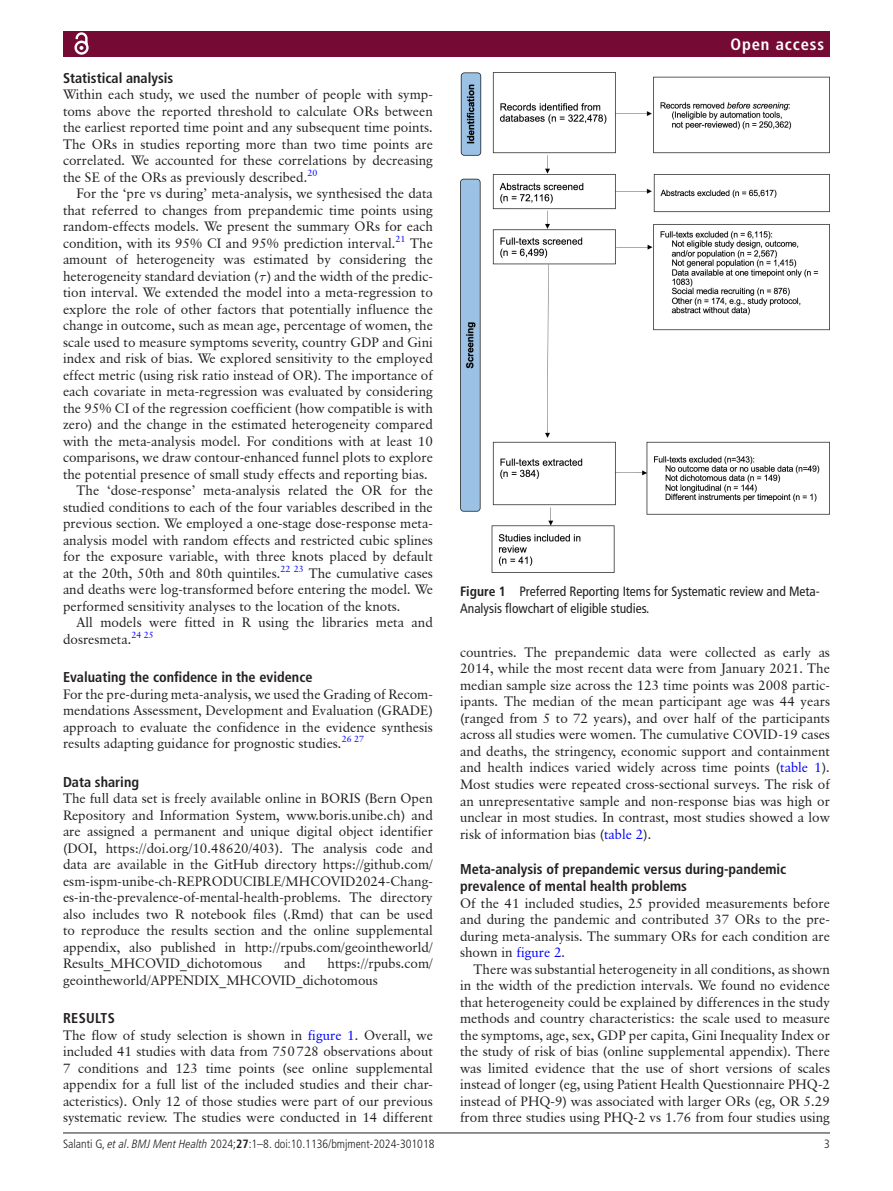
<style>
.page{position:relative;width:893px;height:1191px;background:#fff}
.page>*{position:absolute;margin:0;border:0;box-sizing:border-box;transform-origin:0 0}
.t1{font:700 condensed 16.5px "Frutiger LT Pro";letter-spacing:.055em;color:#fff}
.t2{font:700 condensed 14.25px/17.2px "Frutiger LT Pro";color:#231f20}
.t3{font:700 condensed 14.25px "Frutiger LT Pro";letter-spacing:.025em;color:#231f20}
.t4{font:13.5px/16.5px "Classical Garamond BT";color:#231f20;text-align:justify}
.t5{font:condensed 13.5px/16.5px "Frutiger LT Pro";color:#231f20}
.t6{font:300 condensed 12px "Frutiger LT Pro";color:#231f20}
.s1{font-family:"CMMI9";color:#000}
.s2{color:#00f}
.s3{font-weight:700}
.s4{font-style:italic}
</style>
<div class="page">
<hr style="left:63px;top:1132px;width:767px;height:1px;background:#231f20">
<div style="left:63px;top:31px;width:767px;height:25px;background:#750b34"></div>
<svg style="left:74px;top:32px;width:15px;height:23px"></svg>
<img style="left:460px;top:72px;width:370px;height:500px">
<p class="t2" style="left:63px;top:69px;width:112px">Statistical analysis</p>
<p class="t4" style="left:63px;top:86px;width:371px">Within each study, we used the number of people with symp&shy;toms above the reported threshold to calculate ORs between the earliest reported time point and any subsequent time points.<br>The ORs in studies reporting more than two time points are correlated. We accounted for these correlations by decreasing the SE of the ORs as previously described.<sup>20</sup></p>
<p class="t4" style="left:76px;top:185px;width:358px">For the ‘pre vs during’ meta-analysis, we synthesised the data</p>
<p class="t4" style="left:63px;top:202px;width:371px">that referred to changes from prepandemic time points using</p>
<p class="t4" style="left:63px;top:218px;width:371px">random-effects models. We present the summary ORs for each</p>
<p class="t4" style="left:63px;top:235px;width:371px">condition, with its 95% CI and 95% prediction interval.<sup>21</sup> The</p>
<p class="t4" style="left:63px;top:251px;width:371px">amount of heterogeneity was estimated by considering the</p>
<p class="t4" style="left:63px;top:268px;width:371px">heterogeneity standard deviation ( <span class="s1">τ</span>) and the width of the predic-</p>
<p class="t4" style="left:63px;top:284px;width:371px">tion interval. We extended the model into a meta-regression to</p>
<p class="t4" style="left:63px;top:301px;width:371px">explore the role of other factors that potentially influence the</p>
<p class="t4" style="left:63px;top:317px;width:371px">change in outcome, such as mean age, percentage of women, the</p>
<p class="t4" style="left:63px;top:334px;width:371px">scale used to measure symptoms severity, country GDP and Gini</p>
<p class="t4" style="left:63px;top:350px;width:371px">index and risk of bias. We explored sensitivity to the employed</p>
<p class="t4" style="left:63px;top:367px;width:371px">effect metric (using risk ratio instead of OR). The importance of</p>
<p class="t4" style="left:63px;top:383px;width:371px">each covariate in meta-regression was evaluated by considering</p>
<p class="t4" style="left:63px;top:400px;width:371px">the 95% CI of the regression coefficient (how compatible is with</p>
<p class="t4" style="left:63px;top:416px;width:371px">zero) and the change in the estimated heterogeneity compared</p>
<p class="t4" style="left:63px;top:433px;width:371px">with the meta-analysis model. For conditions with at least 10</p>
<p class="t4" style="left:63px;top:449px;width:371px">comparisons, we draw contour-enhanced funnel plots to explore</p>
<p class="t4" style="left:63px;top:466px;width:366px">the potential presence of small study effects and reporting bias.</p>
<p class="t4" style="left:77px;top:482px;width:358px">The ‘dose-response’ meta-analysis related the OR for the</p>
<p class="t4" style="left:63px;top:498px;width:371px">studied conditions to each of the four variables described in the</p>
<p class="t4" style="left:63px;top:515px;width:371px">previous section. We employed a one-stage dose-response meta-</p>
<p class="t4" style="left:63px;top:531px;width:371px">analysis model with random effects and restricted cubic splines</p>
<p class="t4" style="left:63px;top:548px;width:371px">for the exposure variable, with three knots placed by default</p>
<p class="t4" style="left:63px;top:564px;width:371px">at the 20th, 50th and 80th quintiles.<sup>22</sup> <sup>23</sup> The cumulative cases</p>
<p class="t4" style="left:63px;top:581px;width:371px">and deaths were log-transformed before entering the model. We</p>
<p class="t4" style="left:63px;top:598px;width:339px">performed sensitivity analyses to the location of the knots.</p>
<p class="t4" style="left:77px;top:614px;width:358px">All models were fitted in R using the libraries meta and</p>
<p class="t4" style="left:63px;top:631px;width:92px">dosresmeta.<sup>24</sup> <sup>25</sup></p>
<p class="t2" style="left:63px;top:668px;width:251px">Evaluating the confidence in the evidence</p>
<p class="t4" style="left:63px;top:685px;width:371px">For the pre-during meta-analysis, we used the Grading of Recom&shy;mendations Assessment, Development and Evaluation (GRADE) approach to evaluate the confidence in the evidence synthesis results adapting guidance for prognostic studies.<sup>26</sup> <sup>27</sup></p>
<p class="t2" style="left:63px;top:773px;width:78px">Data sharing</p>
<p class="t4" style="left:63px;top:790px;width:371px">The full data set is freely available online in BORIS (Bern Open Repository and Information System, www.boris.unibe.ch) and are assigned a permanent and unique digital object identifier (DOI, https://doi.org/10.48620/403). The analysis code and data are available in the GitHub directory https://github.com/ esm-ispm-unibe-ch-REPRODUCIBLE/MHCOVID2024-Chang&shy;es-in-the-prevalence-of-mental-health-problems. The directory also includes two R notebook files (.Rmd) that can be used to reproduce the results section and the online supplemental appendix, also published in http://rpubs.com/geointheworld/ Results_MHCOVID_dichotomous</p>
<p class="t4" style="left:63px;top:955px;width:371px;text-indent:265px">https://rpubs.com/ geointheworld/APPENDIX_MHCOVID_dichotomous</p>
<p class="t3" style="left:63px;top:1009px;width:53px">RESULTS</p>
<p class="t4" style="left:63px;top:1026px;width:371px">The flow of study selection is shown in <span class="s2">figure 1</span>. Overall, we included 41 studies with data from 750728 observations about 7 conditions and 123 time points (see online supplemental appendix for a full list of the included studies and their char&shy;acteristics). Only 12 of those studies were part of our previous systematic review. The studies were conducted in 14 different</p>
<p class="t4" style="left:284px;top:955px;width:23px">and</p>
<p class="t1" style="left:730px;top:34px;width:95px">Open access</p>
<p class="t5" style="left:460px;top:583px;width:361px"><span class="s3">Figure 1</span> Preferred Reporting Items for Systematic review and Meta-<br>Analysis flowchart of eligible studies.</p>
<p class="t4" style="left:460px;top:644px;width:371px">countries. The prepandemic data were collected as early as 2014, while the most recent data were from January 2021. The median sample size across the 123 time points was 2008 partic&shy;ipants. The median of the mean participant age was 44 years (ranged from 5 to 72 years), and over half of the participants across all studies were women. The cumulative COVID-19 cases and deaths, the stringency, economic support and containment and health indices varied widely across time points (<span class="s2">table 1</span>).<br>Most studies were repeated cross-sectional surveys. The risk of an unrepresentative sample and non-response bias was high or unclear in most studies. In contrast, most studies showed a low risk of information bias (<span class="s2">table 2</span>).</p>
<p class="t2" style="left:460px;top:860px;width:328px">Meta-analysis of prepandemic versus during-pandemic prevalence of mental health problems</p>
<p class="t4" style="left:460px;top:894px;width:371px">Of the 41 included studies, 25 provided measurements before and during the pandemic and contributed 37 ORs to the pre&shy;during meta-analysis. The summary ORs for each condition are shown in <span class="s2">figure 2</span>.</p>
<p class="t4" style="left:460px;top:960px;width:371px;text-indent:14px">There was substantial heterogeneity in all conditions, as shown in the width of the prediction intervals. We found no evidence that heterogeneity could be explained by differences in the study methods and country characteristics: the scale used to measure the symptoms, age, sex, GDP per capita, Gini Inequality Index or the study of risk of bias (online supplemental appendix). There was limited evidence that the use of short versions of scales instead of longer (eg, using Patient Health Questionnaire PHQ-2 instead of PHQ-9) was associated with larger ORs (eg, OR 5.29 from three studies using PHQ-2 vs 1.76 from four studies using</p>
<p class="t6" style="left:63px;top:1136px;width:373px">Salanti G, <span class="s4">et al</span>. <span class="s4">BMJ Ment Health</span> 2024;<span class="s3">27</span>:1–8. doi:10.1136/bmjment-2024-301018</p>
<p class="t6" style="left:824px;top:1136px;width:7px">3</p>
</div>
